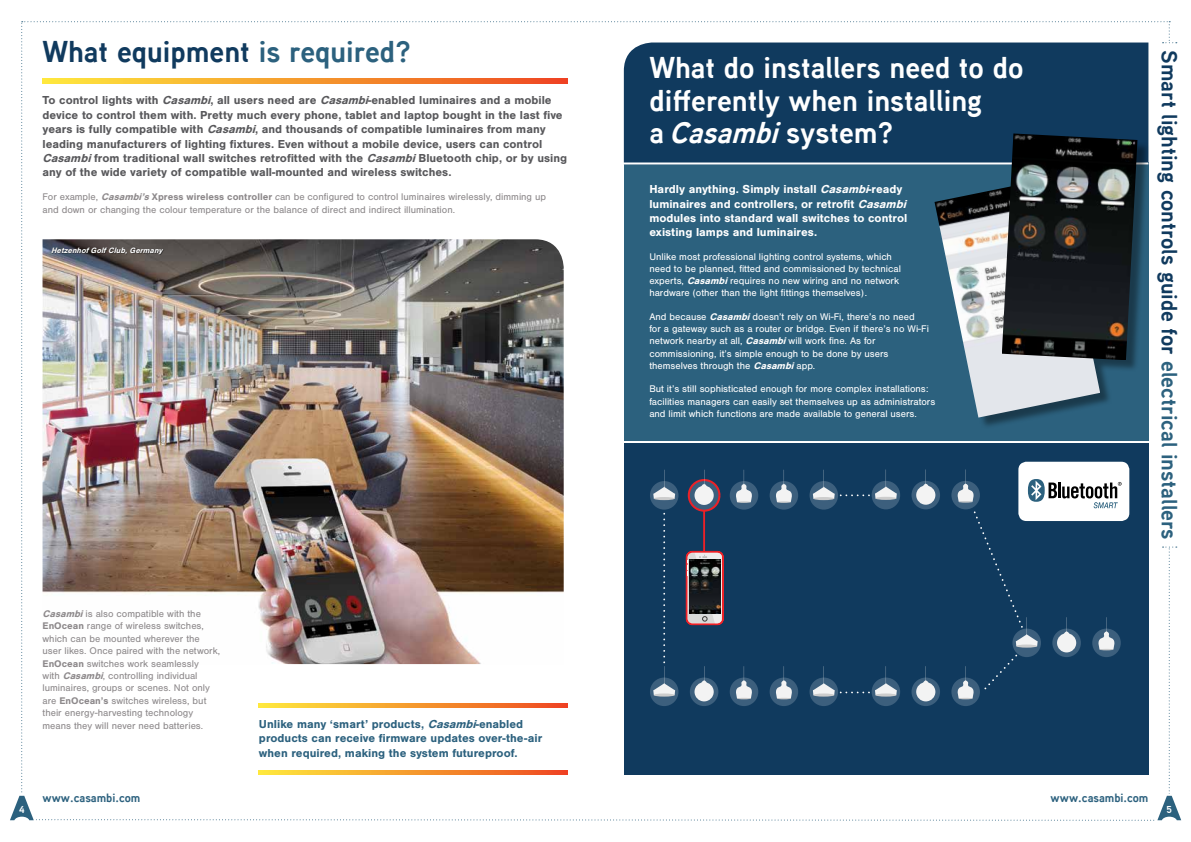
<style>
.page{position:relative;width:1191px;height:842px;background:#fff}
.page>*{position:absolute;margin:0;border:0;box-sizing:border-box;transform-origin:0 0}
.t1{font:700 30px/32.4px "Aaux Next";color:#fff}
.t2{font:700 30px "Aaux Next";color:#103a5e}
.t3{font:700 22px "Aaux Next";color:#103a5e}
.t4{font:700 12px/14.4px "Nimbus San";color:#58585b}
.t5{font:700 12px/14.4px "Nimbus San";color:#fff}
.t6{font:700 12px/14.4px "Nimbus San";color:#2c617e}
.t7{font:700 12px "Aaux Next";color:#2c617e}
.t8{font:10px/12.2px "Nimbus San";color:#fff}
.t9{font:10px/12.4px "Nimbus San";color:#8d898b}
.t10{font:700 10px "Aaux Next";color:#fff}
.t11{font:italic 700 8px "Nimbus San";color:#fff}
.s1{color:#2c617e}
.s2{font-style:italic}
.s3{font-weight:700;font-style:italic}
.s4{font-weight:700}
</style>
<div class="page">
<img style="left:10px;top:21px;width:1171px;height:800px">
<img style="left:689px;top:560px;width:31px;height:54px">
<hr style="left:615px;top:162px;width:533px;height:2px;background:#fff">
<div style="left:936px;top:135px;width:213px;height:294px;background:#000;opacity:.4"></div>
<img style="left:934px;top:177px;width:166px;height:241px">
<img style="left:1001px;top:133px;width:136px;height:227px">
<div style="left:52px;top:248px;width:112px;height:8px;background:#000;opacity:.75"></div>
<h1 class="t2" style="left:43px;top:31px;width:370px">What equipment <span class="s1">is required?</span></h1>
<p class="t4" style="left:43px;top:93px;width:526px">To control lights with <span class="s2">Casambi</span>, all users need are <span class="s2">Casambi</span>-enabled luminaires and a mobile device to control them with. Pretty much every phone, tablet and laptop bought in the last five years is fully compatible with <span class="s2">Casambi</span>, and thousands of compatible luminaires from many leading manufacturers of lighting fixtures. Even without a mobile device, users can control <span class="s2">Casambi</span>from traditional wall switches retrofitted with the <span class="s2">Casambi</span>Bluetooth chip, or by using any of the wide variety of compatible wall-mounted and wireless switches.</p>
<p class="t9" style="left:43px;top:191px;width:505px">For example, <span class="s3">Casambi’s</span><span class="s4">Xpress wireless controller</span> <span class="s2">c</span>an be configured to control luminaires wirelessly, dimming up and down or changing the colour temperature or the balance of direct and indirect illumination.</p>
<p class="t11" style="left:51px;top:246px;width:115px">HetzenhofGolfClub,Germany</p>
<h1 class="t1" style="left:649px;top:51px;width:376px">What do installers need to do differently when installing<br>a <span class="s2">Casambi</span>sy s t e m ?</h1>
<p class="t5" style="left:649px;top:182px;width:262px">Hardly anything. Simply install <span class="s2">Casambi</span>-ready luminaires and controllers, or retrofit <span class="s2">Casambi </span>modules into standard wall switches to control existing lamps and luminaires.</p>
<p class="t8" style="left:649px;top:251px;width:253px">Unlike most professional lighting control systems, which need to be planned, fitted and commissioned by technical experts, <span class="s3">Casambi</span>requires no new wiring and no network hardware (other than the light fittings themselves).</p>
<p class="t8" style="left:649px;top:311px;width:281px">And because <span class="s3">Casambi</span>doesn’t rely on Wi-Fi, there’s no need<br>for a gateway such as a router or bridge. Even if there’s no Wi-Fi network nearby at all, <span class="s3">Casambi</span>will work fine. As for commissioning, it’s simple enough to be done by users themselves through the <span class="s3">Casambi</span>app.</p>
<p class="t8" style="left:649px;top:383px;width:287px">But it’s still sophisticated enough for more complex installations: facilities managers can easily set themselves up as administrators and limit which functions are made available to general users.</p>
<h2 class="t3" style="left:1185px;top:50px;width:491px;rotate:90deg">Smart lighting controls guide for <span class="s1">electrical installers</span></h2>
<p class="t9" style="left:43px;top:608px;width:179px"><span class="s3">Casambi</span>is also compatible with the <span class="s4">EnOcean</span> range of wireless switches, which can be mounted wherever the user likes. Once paired with the network, <span class="s4">EnOcean</span> switches work seamlessly<br>with <span class="s3">Casambi</span>, controlling individual luminaires, groups or scenes. Not only are <span class="s4">EnOcean’s</span> switches wireless, but their energy-harvesting technology means they will never need batteries.</p>
<p class="t6" style="left:259px;top:717px;width:285px">Unlike many ‘smart’ products, <span class="s2">Casambi</span>-enabled products can receive firmware updates over-the-air when required, making the system futureproof.</p>
<p class="t7" style="left:43px;top:790px;width:99px">www.casambi.com</p>
<p class="t7" style="left:1050px;top:790px;width:99px">www.casambi.com</p>
<p class="t10" style="left:19px;top:803px;width:7px">4</p>
<p class="t10" style="left:1166px;top:803px;width:7px">5</p>
</div>
